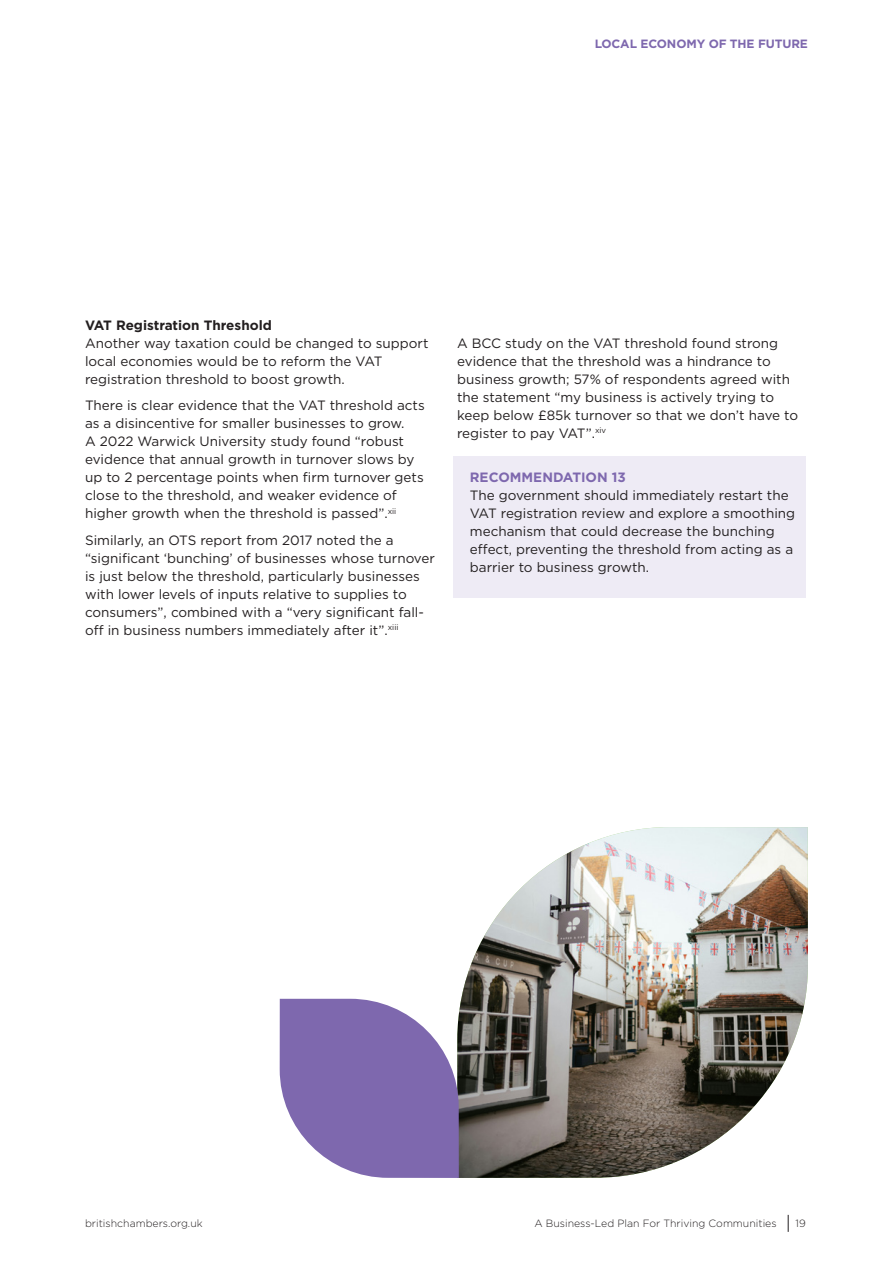
<style>
.page{position:relative;width:893px;height:1263px;background:#fff}
.page>*{position:absolute;margin:0;border:0;box-sizing:border-box;transform-origin:0 0}
.Body_copy{font:13.5px/18px "Gotham";color:#231f20}
.t1{font:700 12px "Gotham";letter-spacing:-.01em;color:#7e68ae}
.t2{font:300 10.5px "Gotham";color:#231f20}
.s1{font-weight:700}
.s2{font-weight:700;color:#7e68ae}
</style>
<div class="page">
<svg style="left:788px;top:1215px;width:1px;height:17px"></svg>
<div style="left:453px;top:456px;width:353px;height:141px;background:#eeebf5"></div>
<img style="left:459px;top:827px;width:349px;height:351px">
<svg style="left:280px;top:999px;width:179px;height:179px"></svg>
<p class="t1" style="left:595px;top:36px;width:215px">LOCAL ECONOMY OF THE FUTURE</p>
<p class="Body_copy" style="left:85px;top:316px;width:345px"><span class="s1">VAT Registration Threshold<br></span>Another way taxation could be changed to support local economies would be to reform the VAT registration threshold to boost growth.</p>
<p class="Body_copy" style="left:85px;top:396px;width:341px">There is clear evidence that the VAT threshold acts as a disincentive for smaller businesses to grow.<br>A 2022 Warwick University study found “robust evidence that annual growth in turnover slows by up to 2 percentage points when firm turnover gets close to the threshold, and weaker evidence of higher growth when the threshold is passed”.<sup>xii</sup></p>
<p class="Body_copy" style="left:85px;top:531px;width:351px">Similarly, an OTS report from 2017 noted the a “significant ‘bunching’ of businesses whose turnover is just below the threshold, particularly businesses with lower levels of inputs relative to supplies to consumers”, combined with a “very significant fall&shy;off in business numbers immediately after it”.<sup>xiii</sup></p>
<p class="Body_copy" style="left:457px;top:334px;width:343px">A BCC study on the VAT threshold found strong evidence that the threshold was a hindrance to business growth; 57% of respondents agreed with the statement “my business is actively trying to keep below £85k turnover so that we don’t have to register to pay VAT”.<sup>xiv</sup></p>
<p class="Body_copy" style="left:470px;top:468px;width:327px"><span class="s2">RECOMMENDATION 13<br></span>The government should immediately restart the VAT registration review and explore a smoothing mechanism that could decrease the bunching effect, preventing the threshold from acting as a barrier to business growth.</p>
<p class="t2" style="left:85px;top:1216px;width:119px">britishchambers.org.uk</p>
<p class="t2" style="left:534px;top:1216px;width:244px">A Business-Led Plan For Thriving Communities</p>
<p class="t2" style="left:795px;top:1216px;width:12px">19</p>
</div>
